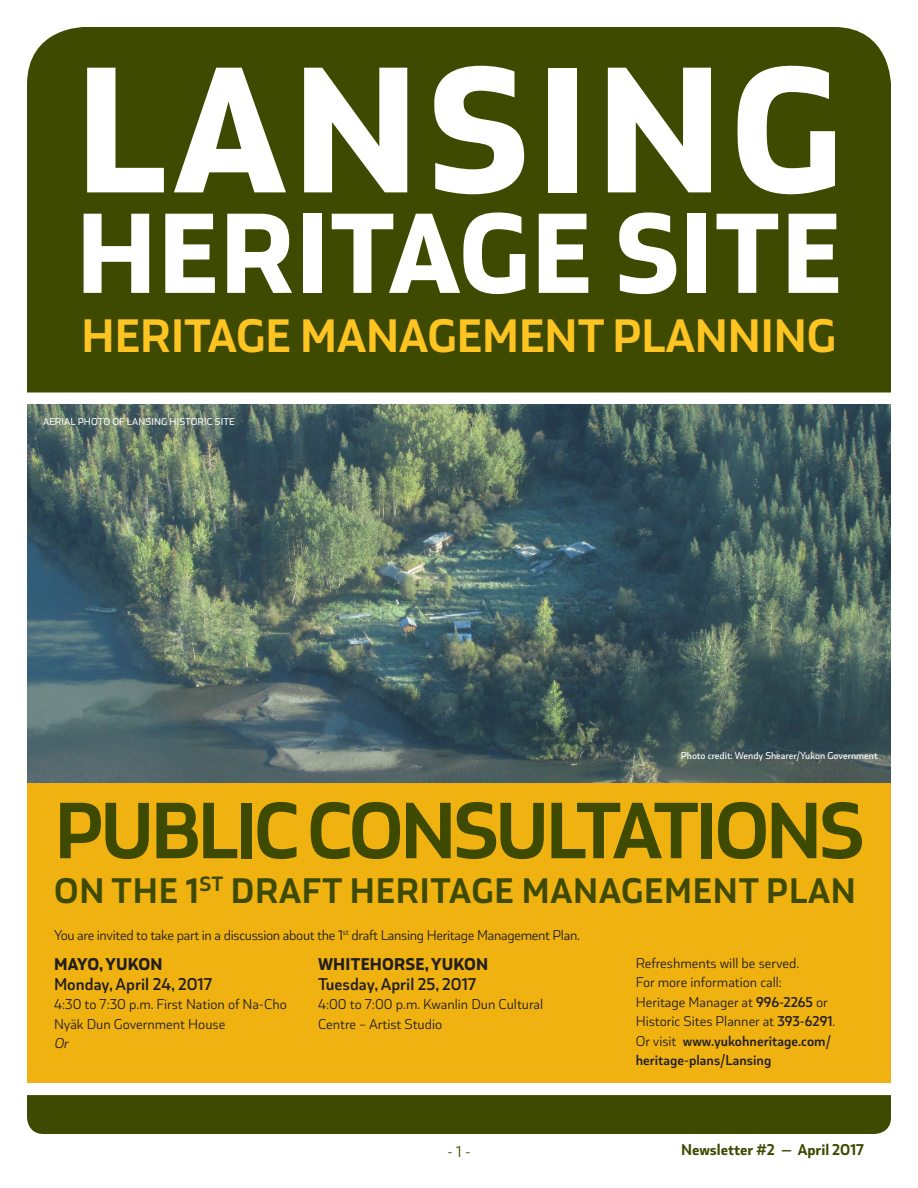
<style>
.page{position:relative;width:918px;height:1188px;background:#fff}
.page>*{position:absolute;margin:0;border:0;box-sizing:border-box;transform-origin:0 0}
.t1{font:800 189px "Coversans";letter-spacing:.04em;color:#fff}
.t2{font:800 120px "Coversans";letter-spacing:.01em;color:#fff}
._1_Subhead{font:700 84px "Coversans";letter-spacing:-.04em;color:#3e4a00}
.t3{font:700 49.5px "Coversans";color:#fec422}
._1_Subhead-2{font:700 37.5px "Coversans";letter-spacing:.02em;color:#3e4a00}
._1_Body_copy{font:600 18px "Coversans";color:#231f20}
._1_Body_copy-2{font:800 18px "Coversans";letter-spacing:.01em;color:#231f20}
.t4{font:700 16.5px "Coversans";color:#3e4a00}
.t5{font:16.5px "Coversans";color:#3e4a00}
._1_Body_copy-3{font:15px/19.5px "Coversans";color:#231f20}
._1_Body_copy-4{font:15px "Coversans";letter-spacing:-.02em;color:#231f20}
._1_Body_copy-5{font:600 15px/19.5px "Coversans";color:#231f20}
._1_Body_copy-6{font:italic 15px "Coversans";color:#231f20}
._1_Photo_credit{font:500 10.5px "Coversans";color:#fff}
.s1{font-weight:600}
.s2{font-weight:400}
</style>
<div class="page">
<div style="left:27px;top:404px;width:864px;height:679px;background:#efb211"></div>
<div style="left:27px;top:1095px;width:864px;height:39px;background:#3e4a00"></div>
<div style="left:27px;top:27px;width:864px;height:365px;background:#3e4a00"></div>
<img style="left:27px;top:404px;width:864px;height:379px">
<p class="t1" style="left:75px;top:19px;width:769px">LANSING</p>
<p class="t2" style="left:76px;top:182px;width:767px">HERITAGE SITE</p>
<p class="t3" style="left:82px;top:307px;width:756px">HERITAGE MANAGEMENT PLANNING</p>
<p class="_1_Photo_credit" style="left:43px;top:415px;width:193px">AERIAL PHOTO OF LANSING HISTORIC SITE</p>
<p class="_1_Photo_credit" style="left:681px;top:749px;width:198px">Photo credit: Wendy Shearer/Yukon Government</p>
<p class="_1_Subhead" style="left:54px;top:782px;width:811px">PUBLIC CONSULTATIONS</p>
<p class="_1_Subhead-2" style="left:54px;top:869px;width:803px">ON THE 1<sup>ST</sup> DRAFT HERITAGE MANAGEMENT PLAN</p>
<p class="_1_Body_copy-4" style="left:54px;top:927px;width:528px">You are invited to take part in a discussion about the 1<sup>st</sup> draft Lansing Heritage Management Plan.</p>
<p class="_1_Body_copy-3" style="left:636px;top:953px;width:165px">Refreshments will be served.</p>
<p class="_1_Body_copy-3" style="left:636px;top:972px;width:148px">For more information call:</p>
<p class="_1_Body_copy-3" style="left:636px;top:992px;width:201px">Heritage Manager at <span class="s1">996-2265</span> or<br>Historic Sites Planner at <span class="s1">393-6291</span>.</p>
<p class="_1_Body_copy-5" style="left:636px;top:1031px;width:197px"><span class="s2">Or visit</span> www.yukohneritage.com/ heritage-plans/Lansing</p>
<p class="_1_Body_copy-2" style="left:54px;top:954px;width:110px">MAYO, YUKON</p>
<p class="_1_Body_copy" style="left:54px;top:973px;width:160px">Monday, April 24, 2017</p>
<p class="_1_Body_copy-3" style="left:54px;top:994px;width:234px">4:30 to 7:30 p.m. First Nation of Na-Cho<br>Nyäk Dun Government House</p>
<p class="_1_Body_copy-6" style="left:54px;top:1034px;width:16px">Or</p>
<p class="_1_Body_copy-2" style="left:318px;top:954px;width:171px">WHITEHORSE, YUKON</p>
<p class="_1_Body_copy" style="left:318px;top:973px;width:160px">Tuesday, April 25, 2017</p>
<p class="_1_Body_copy-3" style="left:318px;top:994px;width:227px">4:00 to 7:00 p.m. Kwanlin Dun Cultural<br>Centre – Artist Studio</p>
<p class="t5" style="left:447px;top:1142px;width:25px">- 1 -</p>
<p class="t4" style="left:681px;top:1140px;width:184px">Newsletter #2 — April 2017</p>
</div>
